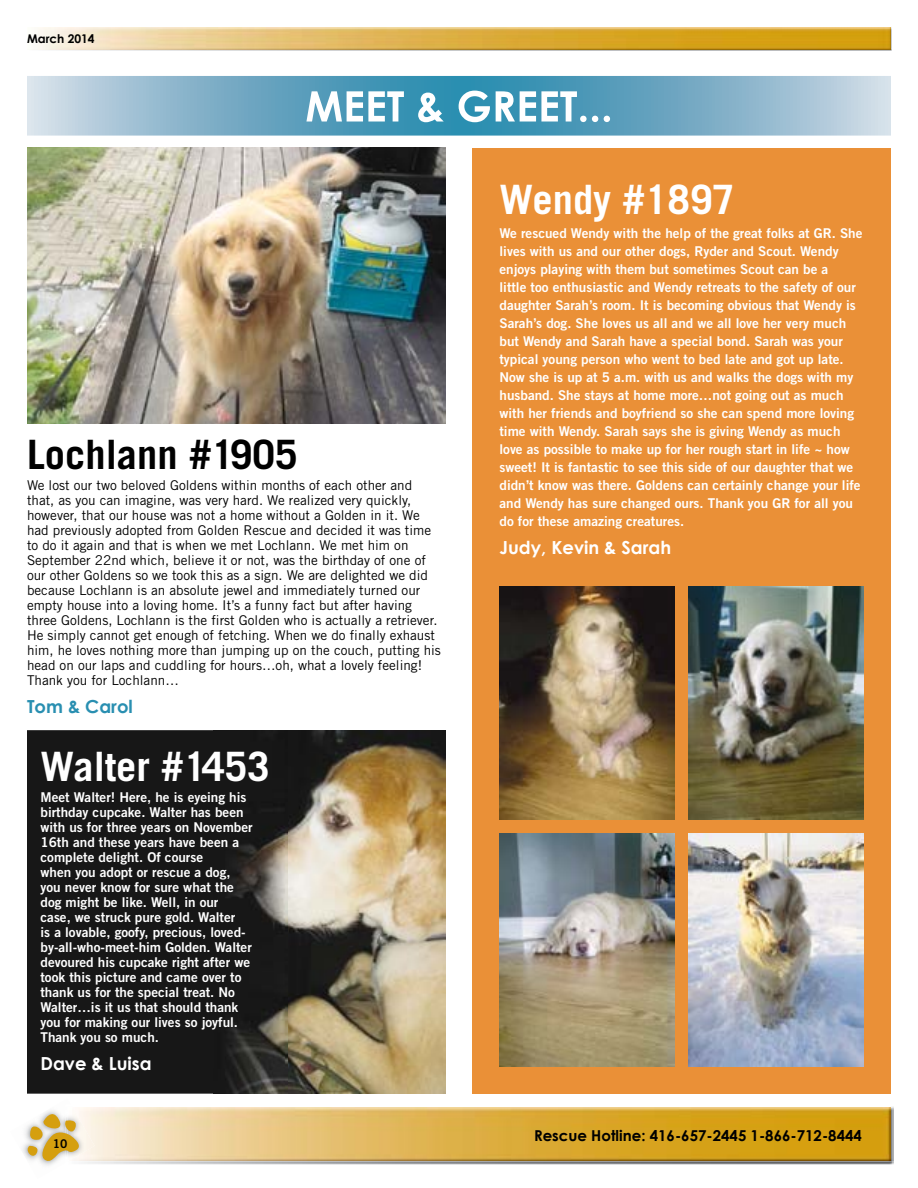
<style>
.page{position:relative;width:918px;height:1188px;background:#fff}
.page>*{position:absolute;margin:0;border:0;box-sizing:border-box;transform-origin:0 0}
.t1{font:700 42px "Century Gothic";color:#fff}
.t2{font:700 40.5px "Trade Gothic LT Std";color:#fff}
.t3{font:700 40.5px "Trade Gothic LT Std";color:#000}
.t4{font:700 18px "Century Gothic";color:#fff}
.t5{font:700 18px "Century Gothic";color:#298fb1}
.t6{font:700 15px "Century Gothic";color:#000}
.t7{font:13.5px/18px "Trade Gothic LT Std Bd 2";color:#fff}
.t8{font:13.5px/15px "Trade Gothic LT Std";color:#000}
.t9{font:700 12px "Century Gothic";color:#000}
.t10{font:12px "Trade Gothic LT Std Bd 2";color:#000}
</style>
<div class="page">
<img style="left:34px;top:49px;width:858px;height:2px">
<img style="left:37px;top:27px;width:854px;height:22px">
<img style="left:88px;top:1162px;width:806px;height:3px">
<img style="left:88px;top:1107px;width:806px;height:55px">
<img style="left:95px;top:1107px;width:796px;height:54px">
<img style="left:88px;top:1107px;width:7px;height:54px">
<svg style="left:24px;top:1107px;width:64px;height:59px"></svg>
<div style="left:472px;top:148px;width:419px;height:946px;background:#ea9037"></div>
<img style="left:27px;top:148px;width:419px;height:276px">
<img style="left:689px;top:586px;width:175px;height:234px">
<img style="left:500px;top:833px;width:175px;height:234px">
<img style="left:689px;top:833px;width:175px;height:234px">
<img style="left:500px;top:586px;width:175px;height:234px">
<img style="left:287px;top:730px;width:159px;height:364px">
<svg style="left:27px;top:730px;width:260px;height:364px;background:#1c1b1b"></svg>
<svg style="left:27px;top:76px;width:864px;height:60px;background:#82b3ca"></svg>
<svg style="left:306px;top:91px;width:304px;height:31px;background:#3d93b4"></svg>
<p class="t9" style="left:27px;top:31px;width:69px">March 2014</p>
<h1 class="t1" style="left:305px;top:80px;width:309px">MEET &amp; GREET...</h1>
<h2 class="t3" style="left:27px;top:430px;width:272px">Lochlann #1905</h2>
<p class="t8" style="left:27px;top:478px;width:415px">We lost our two beloved Goldens within months of each other and that, as you can imagine, was very hard. We realized very quickly, however, that our house was not a home without a Golden in it. We had previously adopted from Golden Rescue and decided it was time to do it again and that is when we met Lochlann. We met him on September 22nd which, believe it or not, was the birthday of one of our other Goldens so we took this as a sign. We are delighted we did because Lochlann is an absolute jewel and immediately turned our empty house into a loving home. It’s a funny fact but after having three Goldens, Lochlann is the first Golden who is actually a retriever.<br>He simply cannot get enough of fetching. When we do finally exhaust him, he loves nothing more than jumping up on the couch, putting his head on our laps and cuddling for hours…oh, what a lovely feeling!<br>Thank you for Lochlann…</p>
<h3 class="t5" style="left:27px;top:695px;width:107px">Tom &amp; Carol</h3>
<h2 class="t2" style="left:40px;top:742px;width:231px">Walter #1453</h2>
<p class="t7" style="left:40px;top:790px;width:214px;line-height:15px">Meet Walter! Here, he is eyeing his birthday cupcake. Walter has been with us for three years on November<br>16th and these years have been a complete delight. Of course<br>when you adopt or rescue a dog, you never know for sure what the dog might be like. Well, in our<br>case, we struck pure gold. Walter<br>is a lovable, goofy, precious, loved&shy;by-all-who-meet-him Golden. Walter devoured his cupcake right after we took this picture and came over to thank us for the special treat. No<br>Walter…is it us that should thank you for making our lives so joyful.<br>Thank you so much.</p>
<h3 class="t4" style="left:40px;top:1052px;width:113px">Dave &amp; Luisa</h3>
<p class="t10" style="left:53px;top:1137px;width:16px">10</p>
<h2 class="t2" style="left:500px;top:175px;width:237px">Wendy #1897</h2>
<p class="t7" style="left:500px;top:224px;width:365px">We rescued Wendy with the help of the great folks at GR. She lives with us and our other dogs, Ryder and Scout. Wendy enjoys playing with them but sometimes Scout can be a<br>little too enthusiastic and Wendy retreats to the safety of our daughter Sarah’s room. It is becoming obvious that Wendy is Sarah’s dog. She loves us all and we all love her very much but Wendy and Sarah have a special bond. Sarah was your typical young person who went to bed late and got up late.<br>Now she is up at 5 a.m. with us and walks the dogs with my husband. She stays at home more…not going out as much with her friends and boyfriend so she can spend more loving time with Wendy. Sarah says she is giving Wendy as much love as possible to make up for her rough start in life ~ how sweet! It is fantastic to see this side of our daughter that we didn’t know was there. Goldens can certainly change your life and Wendy has sure changed ours. Thank you GR for all you do for these amazing creatures.</p>
<h3 class="t4" style="left:500px;top:536px;width:173px">Judy, Kevin &amp; Sarah</h3>
<p class="t6" style="left:534px;top:1126px;width:329px">Rescue Hotline: 416-657-2445 1-866-712-8444</p>
</div>
